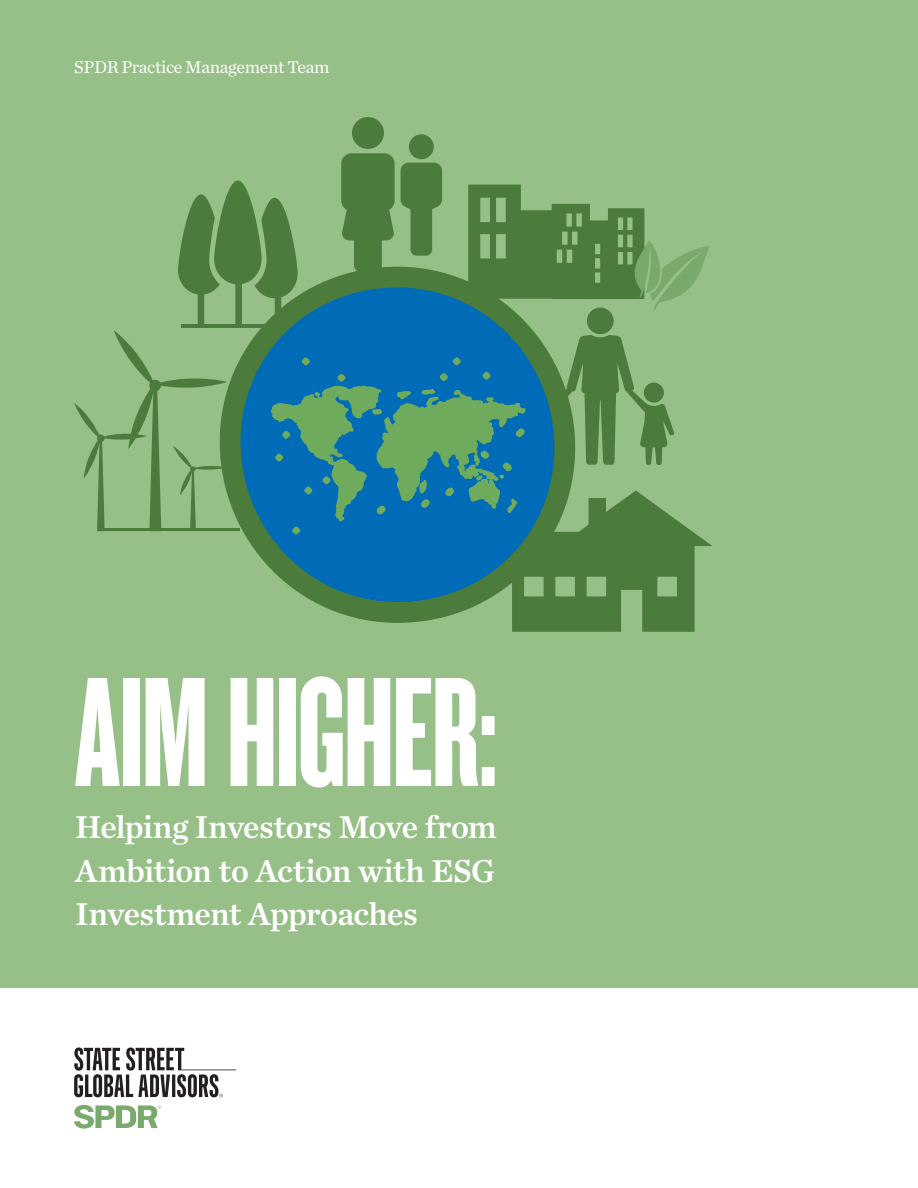
<style>
.page{position:relative;width:918px;height:1188px;background:#fff}
.page>*{position:absolute;margin:0;border:0;box-sizing:border-box;transform-origin:0 0}
.t1{font:162px "Knockout 67 Full Bantamwt";letter-spacing:-.015em;color:#fff}
.t2{font:33px/43.5px "Chronicle Text G1 Semi";letter-spacing:-.02em;color:#fff;text-align:justify}
.t3{font:18px "Chronicle Text G1";letter-spacing:-.02em;color:#fff}
</style>
<div class="page">
<div style="left:0;top:0;width:918px;height:988px;background:#97c088"></div>
<svg style="left:74px;top:1105px;width:87px;height:24px"></svg>
<svg style="left:74px;top:1048px;width:162px;height:49px"></svg>
<svg style="left:74px;top:330px;width:154px;height:201px"></svg>
<svg style="left:178px;top:181px;width:119px;height:143px"></svg>
<hr style="left:181px;top:324px;width:115px;height:4px;background:#4b7c3c">
<svg style="left:512px;top:490px;width:200px;height:142px"></svg>
<div style="left:587px;top:308px;width:27px;height:26px;background:#4b7c3c;border-radius:50%"></div>
<svg style="left:566px;top:335px;width:108px;height:130px"></svg>
<div style="left:644px;top:383px;width:20px;height:20px;background:#4b7c3c;border-radius:50%"></div>
<svg style="left:468px;top:185px;width:242px;height:125px"></svg>
<div style="left:352px;top:117px;width:32px;height:32px;background:#4b7c3c;border-radius:50%"></div>
<svg style="left:341px;top:153px;width:54px;height:114px"></svg>
<div style="left:409px;top:134px;width:25px;height:25px;background:#4b7c3c;border-radius:50%"></div>
<svg style="left:401px;top:163px;width:41px;height:93px"></svg>
<svg style="left:237px;top:267px;width:323px;height:336px;background:#287d90"></svg>
<hr style="left:102px;top:528px;width:138px;height:3px;background:#4b7c3c">
<div style="left:220px;top:267px;width:355px;height:356px;border:21px solid #4b7c3c;border-radius:50%"></div>
<p class="t3" style="left:74px;top:53px;width:257px">SPDR Practice Management Team</p>
<h1 class="t1" style="left:75px;top:637px;width:424px">AIM HIGHER:</h1>
<p class="t2" style="left:75px;top:804px;width:423px">Helping Investors Move from Ambition to Action with ESG Investment Approaches</p>
</div>
